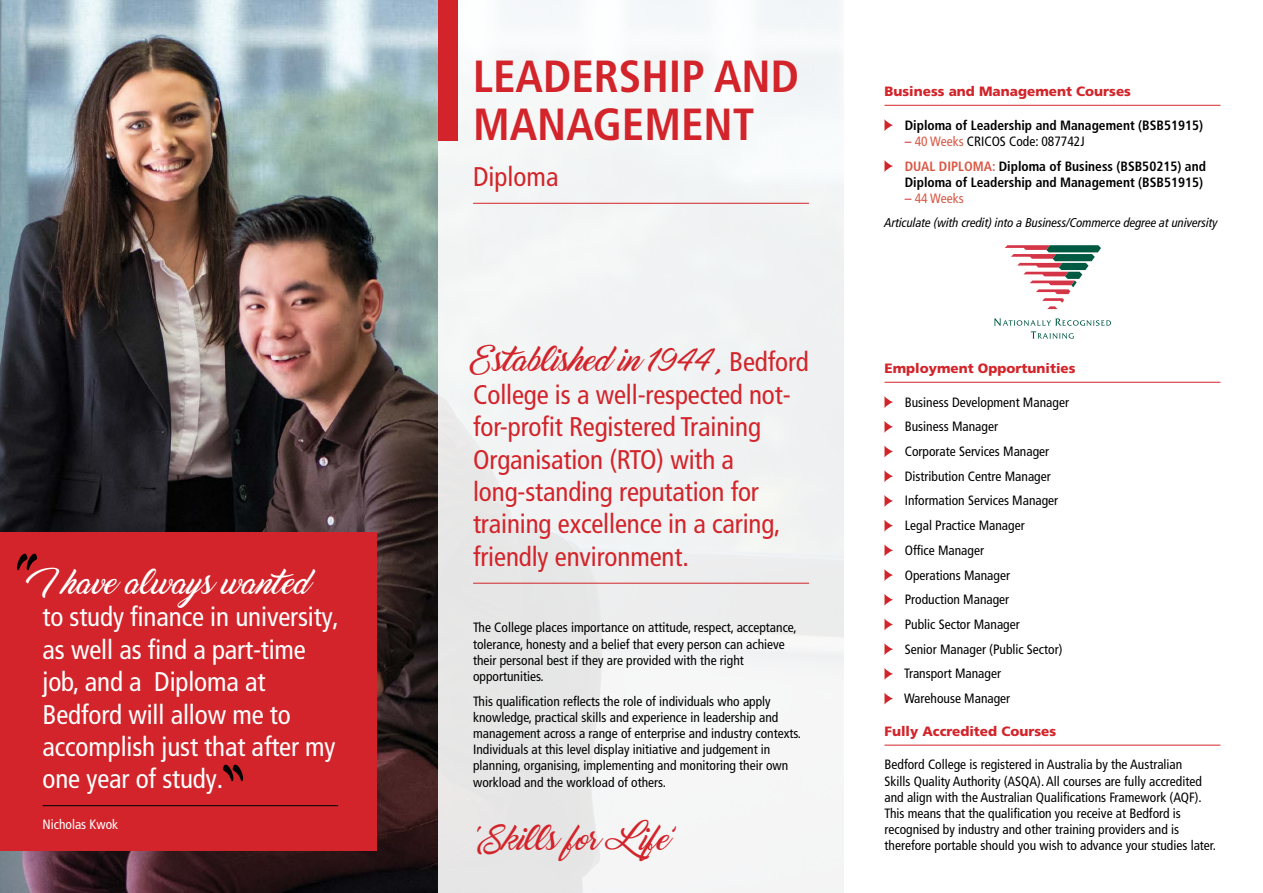
<style>
.page{position:relative;width:1263px;height:893px;background:#fff}
.page>*{position:absolute;margin:0;border:0;box-sizing:border-box;transform-origin:0 0}
.t1{font:700 condensed 45px/48px "Frutiger LT Pro";color:#d2242a}
.t2{font:condensed 27px/32.4px "Frutiger LT Pro";letter-spacing:-.005em;color:#d2242a}
.t3{font:condensed 27px/32.4px "Frutiger LT Pro";letter-spacing:-.005em;color:#fff}
.t4{font:25.5px "Marguerite";letter-spacing:-.005em;color:#d2242a}
.t5{font:25.5px "Marguerite";color:#fff}
.t6{font:condensed 13.5px/16.2px "Frutiger LT Pro";color:#000}
.t7{font:700 condensed 13.5px/24.8px "Frutiger LT Pro";color:#000}
.t8{font:900 13.5px "Frutiger LT Pro";color:#d2242a}
.t9{font:condensed 13.5px "Frutiger LT Pro";color:#fff}
.t10{font:condensed 13.5px "Frutiger LT Pro";color:#d95845}
.t11{font:italic condensed 12.75px "Frutiger LT Pro";letter-spacing:-.005em;color:#000}
.s1{font-family:"Frutiger LT Pro";font-stretch:condensed;font-size:27px}
.s2{font-weight:400;color:#d2242a}
.s3{font-weight:400;color:#d95845}
.s4{font-weight:400}
.s5{color:#d95845}
.s6{color:#d2242a}
</style>
<div class="page">
<img style="left:0;top:0;width:438px;height:893px">
<div style="left:438px;top:0;width:406px;height:893px;background:linear-gradient(to right,#edeeee,#f4f6f6)"></div>
<hr style="left:473px;top:203px;width:336px;height:1px;background:#d2242a">
<div style="left:438px;top:0;width:19px;height:140px;background:#d2242a"></div>
<hr style="left:884px;top:105px;width:336px;height:1px;background:#d2242a">
<hr style="left:884px;top:382px;width:336px;height:1px;background:#d2242a">
<hr style="left:884px;top:745px;width:336px;height:1px;background:#d2242a">
<svg style="left:884px;top:119px;width:9px;height:12px"></svg>
<svg style="left:884px;top:160px;width:9px;height:12px"></svg>
<svg style="left:884px;top:396px;width:9px;height:12px"></svg>
<svg style="left:884px;top:421px;width:9px;height:12px"></svg>
<svg style="left:884px;top:446px;width:9px;height:11px"></svg>
<svg style="left:884px;top:470px;width:9px;height:12px"></svg>
<svg style="left:884px;top:495px;width:9px;height:12px"></svg>
<svg style="left:884px;top:520px;width:9px;height:12px"></svg>
<svg style="left:884px;top:544px;width:9px;height:12px"></svg>
<svg style="left:884px;top:569px;width:9px;height:12px"></svg>
<svg style="left:884px;top:594px;width:9px;height:12px"></svg>
<svg style="left:884px;top:618px;width:9px;height:12px"></svg>
<svg style="left:884px;top:643px;width:9px;height:12px"></svg>
<svg style="left:884px;top:668px;width:9px;height:12px"></svg>
<svg style="left:884px;top:693px;width:9px;height:11px"></svg>
<hr style="left:473px;top:583px;width:336px;height:1px;background:#d2242a">
<svg style="left:1005px;top:245px;width:96px;height:64px"></svg>
<svg style="left:994px;top:318px;width:117px;height:21px"></svg>
<div style="left:0;top:532px;width:376px;height:318px;background:#d2242a"></div>
<hr style="left:43px;top:805px;width:295px;height:1px;background:#000">
<svg style="left:223px;top:765px;width:20px;height:16px"></svg>
<svg style="left:17px;top:554px;width:20px;height:16px"></svg>
<h3 class="t5" style="left:43px;top:570px;width:268px">Ihave always wanted</h3>
<h2 class="t3" style="left:43px;top:601px;width:298px">to study finance in university, as well as find a part-time job, and a Diploma at<br>Bedford will allow me to accomplish just that after my one year of study.</h2>
<p class="t9" style="left:43px;top:817px;width:77px">Nicholas Kwok</p>
<h1 class="t1" style="left:473px;top:53px;width:327px">LEADERSHIP AND<br>MANAGEMENT</h1>
<h2 class="t2" style="left:473px;top:161px;width:87px">Diploma</h2>
<h3 class="t4" style="left:473px;top:348px;width:337px">Established in 1944, <span class="s1">Bedford</span></h3>
<h2 class="t2" style="left:473px;top:378px;width:319px">College is a well-respected not&shy;for-profit Registered Training<br>Organisation (RTO) with a long‑standing reputation for training excellence in a caring, friendly environment.</h2>
<p class="t6" style="left:473px;top:620px;width:325px">The College places importance on attitude, respect, acceptance, tolerance, honesty and a belief that every person can achieve their personal best if they are provided with the right opportunities.</p>
<p class="t6" style="left:473px;top:693px;width:330px">This qualification reflects the role of individuals who apply knowledge, practical skills and experience in leadership and management across a range of enterprise and industry contexts.<br>Individuals at this level display initiative and judgement in planning, organising, implementing and monitoring their own workload and the workload of others.</p>
<h3 class="t4" style="left:473px;top:827px;width:205px">‘Skills for Life’</h3>
<p class="t8" style="left:884px;top:84px;width:248px">Business and Management Courses</p>
<p class="t7" style="left:905px;top:113px;width:300px">Diploma of Leadership and Management (BSB51915)</p>
<p class="t7" style="left:905px;top:129px;width:303px"><span class="s2">–</span> <span class="s3">40 Weeks</span> <span class="s4">CRICOS Code: 087742J<br></span><span class="s5">DUAL DIPLOMA:</span> Diploma of Business (BSB50215) and</p>
<p class="t7" style="left:905px;top:170px;width:300px">Diploma of Leadership and Management (BSB51915)</p>
<p class="t10" style="left:905px;top:190px;width:60px"><span class="s6">–</span> 44 Weeks</p>
<p class="t11" style="left:884px;top:215px;width:335px">Articulate (with credit) into a Business/Commerce degree at university</p>
<p class="t8" style="left:884px;top:360px;width:192px">Employment Opportunities</p>
<p class="t6" style="left:904px;top:390px;width:166px;line-height:24.8px">Business Development Manager<br>Business Manager<br>Corporate Services Manager<br>Distribution Centre Manager<br>Information Services Manager<br>Legal Practice Manager<br>Office Manager<br>Operations Manager<br>Production Manager<br>Public Sector Manager<br>Senior Manager (Public Sector)<br>Transport Manager<br>Warehouse Manager</p>
<p class="t8" style="left:884px;top:723px;width:173px">Fully Accredited Courses</p>
<p class="t6" style="left:884px;top:757px;width:333px">Bedford College is registered in Australia by the Australian<br>Skills Quality Authority (ASQA). All courses are fully accredited and align with the Australian Qualifications Framework (AQF).<br>This means that the qualification you receive at Bedford is recognised by industry and other training providers and is therefore portable should you wish to advance your studies later.</p>
</div>
